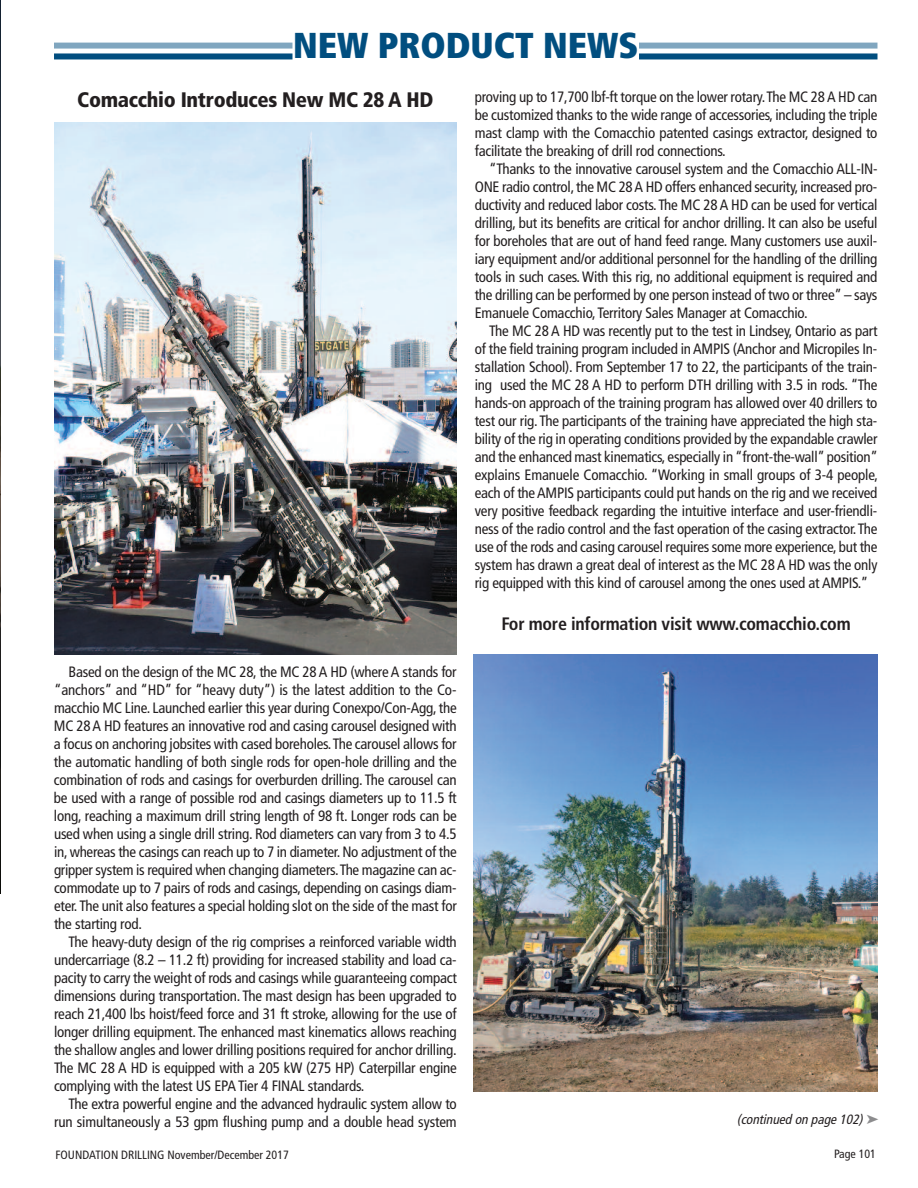
<style>
.page{position:relative;width:918px;height:1188px;background:#fff}
.page>*{position:absolute;margin:0;border:0;box-sizing:border-box;transform-origin:0 0}
.t1{font:900 condensed 36px "Frutiger";color:#014e7f}
.t2{font:900 condensed 21px "Frutiger";letter-spacing:-.015em;color:#231f20}
.t3{font:700 condensed 18px "Frutiger";letter-spacing:-.015em;color:#231f20}
.t4{font:condensed 15px/18px "Frutiger";letter-spacing:-.015em;color:#231f20;text-align:justify}
.t5{font:italic condensed 13.5px "Frutiger";color:#231f20}
.t6{font:condensed 12px "Frutiger";color:#231f20}
</style>
<div class="page">
<img style="left:0;top:0;width:1px;height:894px">
<div style="left:639px;top:53px;width:239px;height:6px;background:#014e7f"></div>
<div style="left:639px;top:43px;width:239px;height:6px;background:#80a6bf"></div>
<div style="left:54px;top:53px;width:238px;height:6px;background:#014e7f"></div>
<div style="left:54px;top:43px;width:238px;height:6px;background:#80a6bf"></div>
<img style="left:54px;top:122px;width:403px;height:533px">
<img style="left:473px;top:655px;width:405px;height:437px">
<h1 class="t1" style="left:293px;top:31px;width:347px">NEW PRODUCT NEWS</h1>
<h2 class="t2" style="left:77px;top:91px;width:358px">Comacchio Introduces New MC 28 A HD</h2>
<p class="t4" style="left:475px;top:89px;width:404px">proving up to 17,700 lbf-ft torque on the lower rotary.The MC 28A HD can be customized thanks to the wide range of accessories, including the triple mast clamp with the Comacchio patented casings extractor, designed to facilitate the breaking of drill rod connections.</p>
<p class="t4" style="left:475px;top:161px;width:404px;text-indent:15px">“Thanks to the innovative carousel system and the Comacchio ALL-IN-ONE radio control,the MC 28A HD offers enhanced security, increased pro&shy;ductivity and reduced labor costs.The MC 28 A HD can be used for vertical drilling, but its benefits are critical for anchor drilling. It can also be useful for boreholes that are out of hand feed range. Many customers use auxil&shy;iary equipment and/or additional personnel for the handling of the drilling tools in such cases. With this rig, no additional equipment is required and the drilling can be performed by one person instead of two or three” – says Emanuele Comacchio, Territory Sales Manager at Comacchio.</p>
<p class="t4" style="left:475px;top:323px;width:405px;text-indent:15px">The MC 28 A HD was recently put to the test in Lindsey, Ontario as part of the field training program included inAMPIS (Anchor and Micropiles In&shy;stallation School). From September 17 to 22, the participants of the train&shy;ing used the MC 28 A HD to perform DTH drilling with 3.5 in rods. “The hands-on approach of the training program has allowed over 40 drillers to test our rig. The participants of the training have appreciated the high sta&shy;bility of the rig in operating conditions provided by the expandable crawler and the enhanced mast kinematics, especially in “front-the-wall” position” explains Emanuele Comacchio. “Working in small groups of 3-4 people, each of theAMPIS participants could put hands on the rig and we received very positive feedback regarding the intuitive interface and user-friendli&shy;ness of the radio control and the fast operation of the casing extractor.The use of the rods and casing carousel requires some more experience, but the system has drawn a great deal of interest as the MC 28 A HD was the only rig equipped with this kind of carousel among the ones used at AMPIS.”</p>
<p class="t3" style="left:502px;top:617px;width:351px">For more information visit www.comacchio.com</p>
<p class="t4" style="left:54px;top:664px;width:404px;text-indent:15px">Based on the design of the MC 28, the MC 28 A HD (where A stands for “anchors” and “HD” for “heavy duty”) is the latest addition to the Co&shy;macchio MC Line. Launched earlier this year during Conexpo/Con-Agg, the MC 28A HD features an innovative rod and casing carousel designed with a focus on anchoring jobsites with cased boreholes.The carousel allows for the automatic handling of both single rods for open-hole drilling and the combination of rods and casings for overburden drilling. The carousel can be used with a range of possible rod and casings diameters up to 11.5 ft long, reaching a maximum drill string length of 98 ft. Longer rods can be used when using a single drill string. Rod diameters can vary from 3 to 4.5 in,whereas the casings can reach up to 7 in diameter.No adjustment of the gripper system is required when changing diameters.The magazine can ac&shy;commodate up to 7 pairs of rods and casings, depending on casings diam&shy;eter. The unit also features a special holding slot on the side of the mast for the starting rod.</p>
<p class="t4" style="left:54px;top:934px;width:404px;text-indent:15px">The heavy-duty design of the rig comprises a reinforced variable width undercarriage (8.2 – 11.2 ft) providing for increased stability and load ca&shy;pacity to carry the weight of rods and casings while guaranteeing compact dimensions during transportation. The mast design has been upgraded to reach 21,400 lbs hoist/feed force and 31 ft stroke, allowing for the use of longer drilling equipment. The enhanced mast kinematics allows reaching the shallow angles and lower drilling positions required for anchor drilling.<br>The MC 28 A HD is equipped with a 205 kW (275 HP) Caterpillar engine complying with the latest US EPA Tier 4 FINAL standards.</p>
<p class="t4" style="left:54px;top:1096px;width:404px;text-align:right">The extra powerful engine and the advanced hydraulic system allow to run simultaneously a 53 gpm flushing pump and a double head system</p>
<p class="t5" style="left:737px;top:1114px;width:130px">(continued on page 102)</p>
<p class="t6" style="left:56px;top:1150px;width:235px">FOUNDATION DRILLING November/December 2017</p>
<p class="t6" style="left:834px;top:1149px;width:43px">Page 101</p>
</div>
